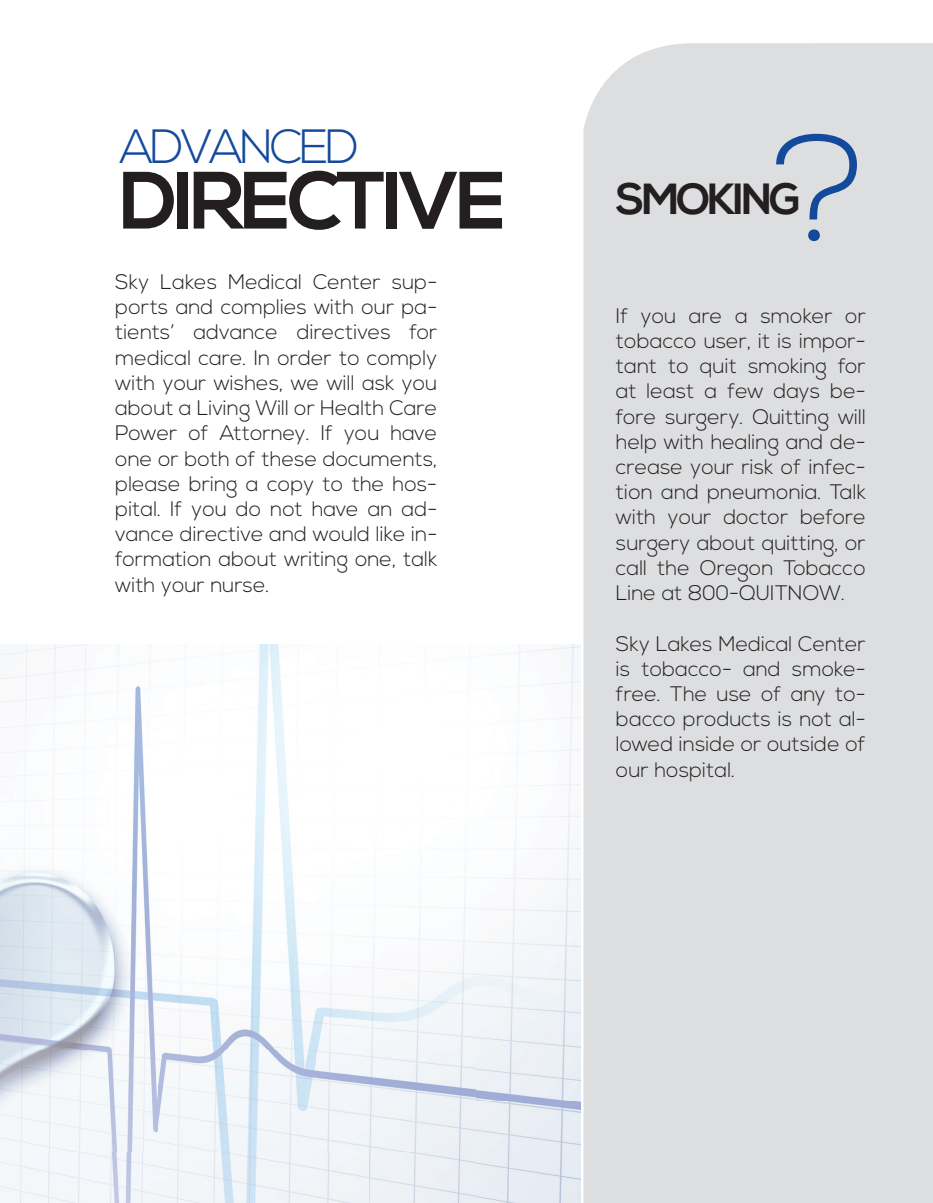
<style>
.page{position:relative;width:933px;height:1203px;background:#fff}
.page>*{position:absolute;margin:0;border:0;box-sizing:border-box;transform-origin:0 0}
.t1{font:300 150px "Nexa";color:#134a9c}
.t2{font:700 81px "Nexa";letter-spacing:-.05em;color:#231f20}
.t3{font:300 48px "Nexa";letter-spacing:-.07em;color:#134a9c}
.t4{font:700 43.5px "Nexa";letter-spacing:-.07em;color:#231f20}
.t5{font:300 21px/25.2px "Nexa";color:#231f20;text-align:justify}
</style>
<div class="page">
<div style="left:583px;top:43px;width:349px;height:1159px;background:#dddee0"></div>
<img style="left:0;top:644px;width:580px;height:558px">
<h3 class="t3" style="left:120px;top:119px;width:241px">ADVANCED</h3>
<h2 class="t2" style="left:120px;top:154px;width:387px">DIRECTIVE</h2>
<p class="t5" style="left:115px;top:270px;width:323px">Sky Lakes Medical Center sup&shy;ports and complies with our pa&shy;tients’ advance directives for medical care. In order to comply with your wishes, we will ask you about a Living Will or Health Care Power of Attorney. If you have one or both of these documents, please bring a copy to the hos&shy;pital. If you do not have an ad&shy;vance directive and would like in&shy;formation about writing one, talk with your nurse.</p>
<h1 class="t1" style="left:770px;top:103px;width:99px">?</h1>
<h3 class="t4" style="left:615px;top:174px;width:186px">SMOKING</h3>
<p class="t5" style="left:615px;top:304px;width:251px">If you are a smoker or tobacco user, it is impor&shy;tant to quit smoking for at least a few days be&shy;fore surgery. Quitting will help with healing and de&shy;crease your risk of infec&shy;tion and pneumonia. Talk with your doctor before surgery about quitting, or call the Oregon Tobacco Line at 800-QUITNOW.</p>
<p class="t5" style="left:615px;top:631px;width:251px">Sky Lakes Medical Center is tobacco- and smoke&shy;free. The use of any to&shy;bacco products is not al&shy;lowed inside or outside of our hospital.</p>
</div>
